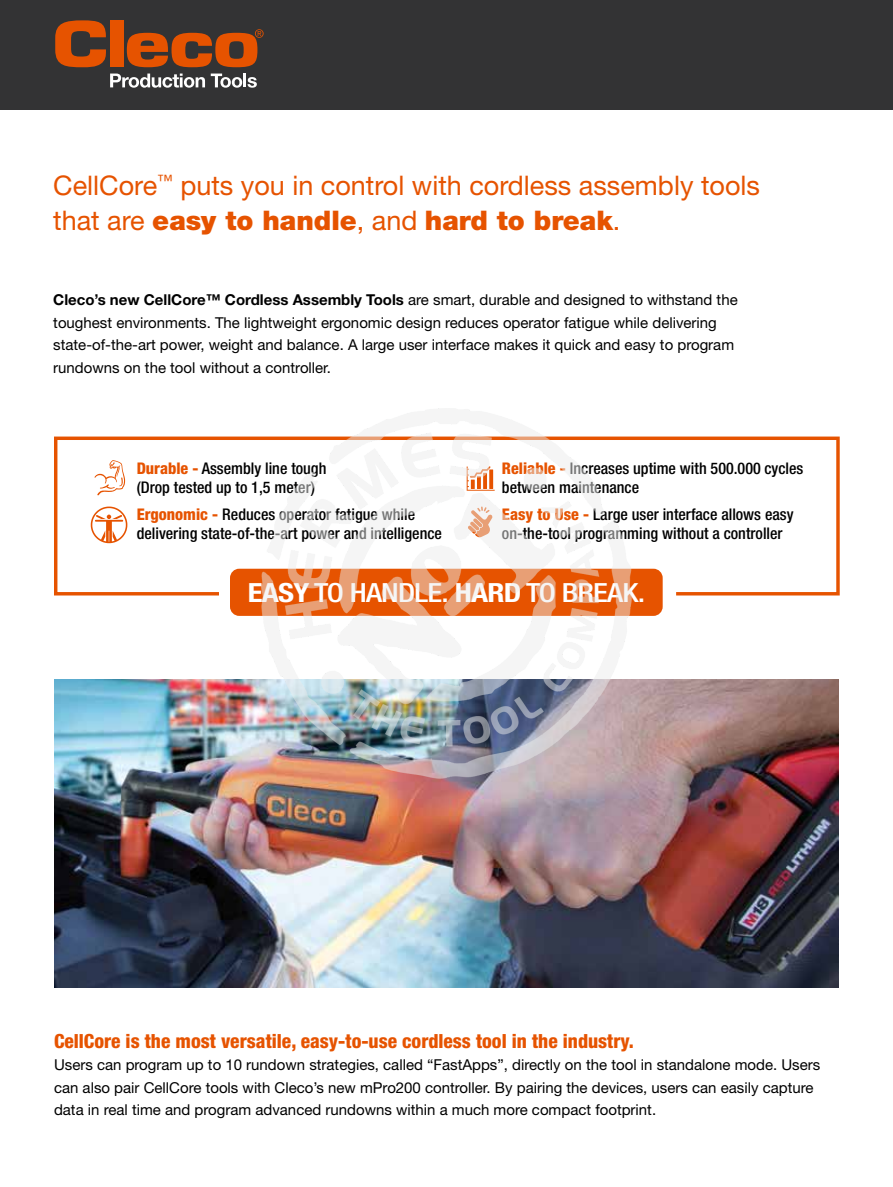
<style>
.page{position:relative;width:893px;height:1187px;background:#fff}
.page>*{position:absolute;margin:0;border:0;box-sizing:border-box;transform-origin:0 0}
.t1{font:27px/34.5px "Helvetica Neue LT Pro";color:#e65300}
.t2{font:500 condensed 26.4px "Helvetica Neue LT Pro";letter-spacing:-.025em;color:#fff;scale:1.17 1}
.t3{font:800 condensed 19.5px "Helvetica Neue LT Pro";color:#e65300}
.t4{font:500 condensed 16.05px/18.5px "Helvetica Neue LT Pro";color:#000}
.t5{font:15px/22.5px "Helvetica Neue LT Pro";color:#000}
.s1{font-weight:900}
.s2{font-weight:700}
.s3{font-weight:800;color:#e65300}
</style>
<div class="page">
<div style="left:0;top:0;width:893px;height:109px;background:#333334"></div>
<img style="left:54px;top:679px;width:785px;height:308px">
<svg style="left:54px;top:436px;width:786px;height:160px"></svg>
<svg style="left:91px;top:506px;width:36px;height:37px"></svg>
<svg style="left:94px;top:460px;width:31px;height:35px"></svg>
<div style="left:230px;top:568px;width:433px;height:48px;background:#e65300;border-radius:9px"></div>
<svg style="left:55px;top:20px;width:51px;height:47px"></svg>
<div style="left:110px;top:21px;width:13px;height:46px;background:#e65300"></div>
<svg style="left:127px;top:29px;width:137px;height:38px"></svg>
<svg style="left:110px;top:73px;width:95px;height:15px"></svg>
<svg style="left:211px;top:73px;width:46px;height:15px"></svg>
<img style="left:262px;top:408px;width:369px;height:370px">
<h1 class="t1" style="left:53px;top:167px;width:708px">CellCore<sup>™</sup> puts you in control with cordless assembly tools that are <span class="s1">easy to handle</span>, and <span class="s1">hard to break</span>.</h1>
<p class="t5" style="left:53px;top:288px;width:686px"><span class="s2">Cleco’s new CellCore™ Cordless Assembly Tools</span> are smart, durable and designed to withstand the toughest environments. The lightweight ergonomic design reduces operator fatigue while delivering state-of-the-art power, weight and balance. A large user interface makes it quick and easy to program rundowns on the tool without a controller.</p>
<p class="t4" style="left:137px;top:459px;width:191px"><span class="s3">Durable -</span> Assembly line tough (Drop tested up to 1,5 meter)</p>
<p class="t4" style="left:137px;top:505px;width:307px"><span class="s3">Ergonomic -</span> Reduces operator fatigue while delivering state-of-the-art power and intelligence</p>
<p class="t4" style="left:502px;top:459px;width:303px"><span class="s3">Reliable -</span> Increases uptime with 500.000 cycles between maintenance</p>
<p class="t4" style="left:502px;top:505px;width:293px"><span class="s3">Easy to Use -</span> Large user interface allows easy on-the-tool programming without a controller</p>
<h2 class="t2" style="left:248px;top:577px;width:341px"><span class="s2">EASY</span> TO HANDLE. <span class="s2">HARD</span> TO BREAK.</h2>
<h3 class="t3" style="left:54px;top:1028px;width:581px">CellCore is the most versatile, easy-to-use cordless tool in the industry.</h3>
<p class="t5" style="left:54px;top:1053px;width:768px">Users can program up to 10 rundown strategies, called “FastApps”, directly on the tool in standalone mode. Users can also pair CellCore tools with Cleco’s new mPro200 controller. By pairing the devices, users can easily capture data in real time and program advanced rundowns within a much more compact footprint.</p>
</div>
